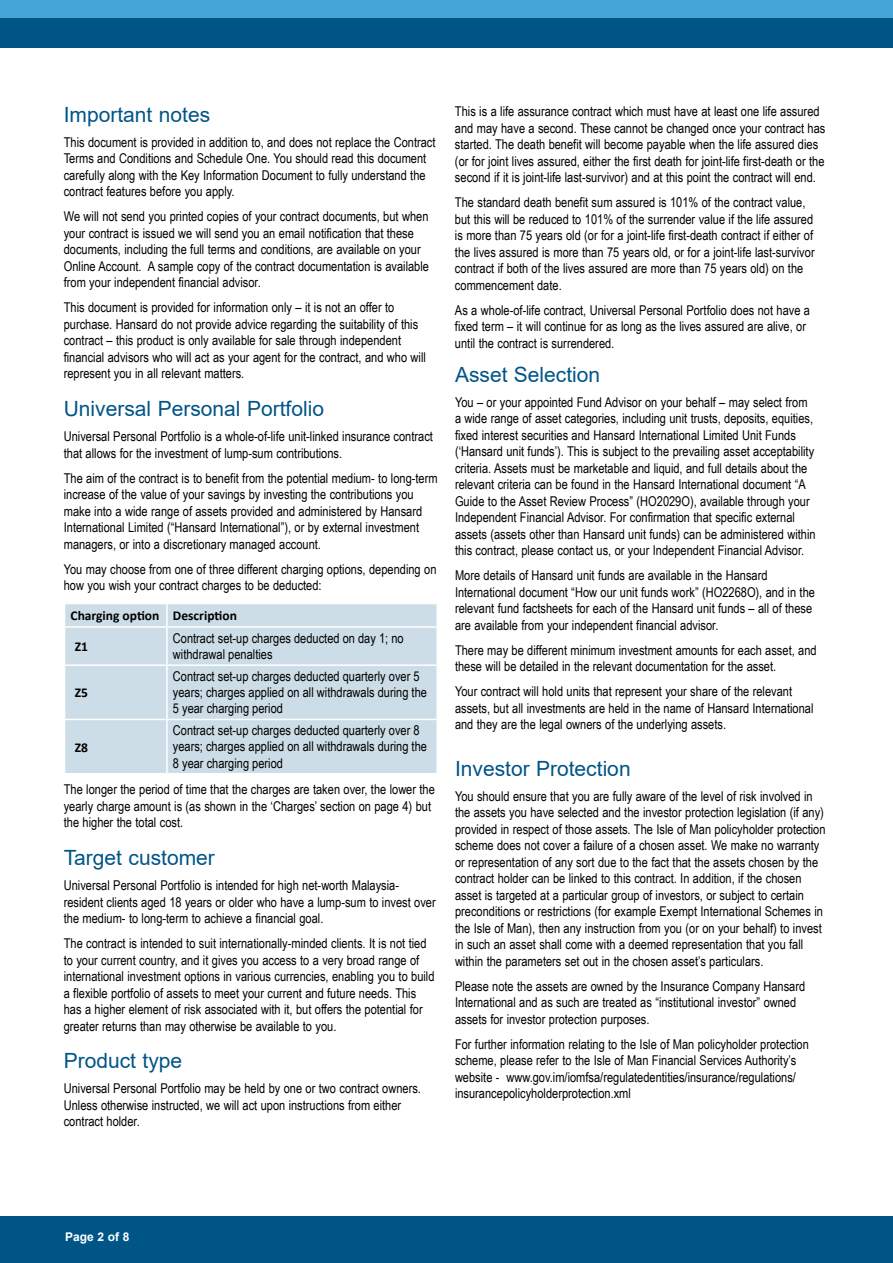
<style>
.page{position:relative;width:893px;height:1263px;background:#fff}
.page>*{position:absolute;margin:0;border:0;box-sizing:border-box;transform-origin:0 0}
.t1{font:21px "Arial";color:#005587}
.t2{font:13.5px/16.5px "Arial Narrow";color:#000}
.t3{font:700 13.5px "Calibri";color:#000}
.t4{font:700 12px "Arial";color:#fff}
</style>
<div class="page">
<div style="left:0;top:1216px;width:893px;height:47px;background:#005587"></div>
<div style="left:0;top:0;width:893px;height:33px;background:#44a5d8"></div>
<div style="left:0;top:19px;width:893px;height:29px;background:#005587"></div>
<div style="left:65px;top:604px;width:371px;height:169px;background:#ccdde7"></div>
<hr style="left:166px;top:604px;width:2px;height:22px;background:#fff">
<hr style="left:64px;top:626px;width:103px;height:2px;background:#fff">
<hr style="left:167px;top:626px;width:271px;height:2px;background:#fff">
<hr style="left:166px;top:628px;width:2px;height:36px;background:#fff">
<hr style="left:64px;top:664px;width:103px;height:2px;background:#fff">
<hr style="left:167px;top:664px;width:271px;height:2px;background:#fff">
<hr style="left:166px;top:666px;width:2px;height:53px;background:#fff">
<hr style="left:64px;top:719px;width:103px;height:1px;background:#fff">
<hr style="left:167px;top:719px;width:271px;height:1px;background:#fff">
<hr style="left:166px;top:720px;width:2px;height:53px;background:#fff">
<h1 class="t1" style="left:64px;top:100px;width:148px">Important notes</h1>
<p class="t2" style="left:64px;top:133px;width:373px">This document is provided in addition to, and does not replace the Contract Terms and Conditions and Schedule One. You should read this document carefully along with the Key Information Document to fully understand the contract features before you apply.</p>
<p class="t2" style="left:64px;top:208px;width:367px">We will not send you printed copies of your contract documents, but when your contract is issued we will send you an email notification that these documents, including the full terms and conditions, are available on your Online Account. A sample copy of the contract documentation is available from your independent financial advisor.</p>
<p class="t2" style="left:64px;top:299px;width:364px">This document is provided for information only – it is not an offer to purchase. Hansard do not provide advice regarding the suitability of this contract – this product is only available for sale through independent financial advisors who will act as your agent for the contract, and who will represent you in all relevant matters.</p>
<h1 class="t1" style="left:64px;top:394px;width:262px">Universal Personal Portfolio</h1>
<p class="t2" style="left:64px;top:428px;width:371px">Universal Personal Portfolio is a whole-of-life unit-linked insurance contract that allows for the investment of lump-sum contributions.</p>
<p class="t2" style="left:64px;top:469px;width:375px">The aim of the contract is to benefit from the potential medium- to long-term increase of the value of your savings by investing the contributions you make into a wide range of assets provided and administered by Hansard International Limited (“Hansard International”), or by external investment managers, or into a discretionary managed account.</p>
<p class="t2" style="left:64px;top:560px;width:374px">You may choose from one of three different charging options, depending on how you wish your contract charges to be deducted:</p>
<p class="t3" style="left:71px;top:606px;width:168px">Charging option Description</p>
<p class="t3" style="left:75px;top:637px;width:15px">Z1</p>
<p class="t2" style="left:173px;top:629px;width:232px">Contract set-up charges deducted on day 1; no withdrawal penalties</p>
<p class="t3" style="left:75px;top:683px;width:15px">Z5</p>
<p class="t2" style="left:173px;top:668px;width:256px">Contract set-up charges deducted quarterly over 5 years; charges applied on all withdrawals during the<br>5 year charging period</p>
<p class="t3" style="left:75px;top:737px;width:15px">Z8</p>
<p class="t2" style="left:173px;top:722px;width:256px">Contract set-up charges deducted quarterly over 8 years; charges applied on all withdrawals during the<br>8 year charging period</p>
<p class="t2" style="left:64px;top:781px;width:373px">The longer the period of time that the charges are taken over, the lower the yearly charge amount is (as shown in the ‘Charges’ section on page 4) but the higher the total cost.</p>
<h1 class="t1" style="left:64px;top:843px;width:153px">Target customer</h1>
<p class="t2" style="left:64px;top:876px;width:373px">Universal Personal Portfolio is intended for high net-worth Malaysia&shy;resident clients aged 18 years or older who have a lump-sum to invest over the medium- to long-term to achieve a financial goal.</p>
<p class="t2" style="left:64px;top:934px;width:372px">The contract is intended to suit internationally-minded clients. It is not tied to your current country, and it gives you access to a very broad range of international investment options in various currencies, enabling you to build a flexible portfolio of assets to meet your current and future needs. This has a higher element of risk associated with it, but offers the potential for greater returns than may otherwise be available to you.</p>
<h1 class="t1" style="left:64px;top:1046px;width:120px">Product type</h1>
<p class="t2" style="left:64px;top:1080px;width:359px">Universal Personal Portfolio may be held by one or two contract owners.<br>Unless otherwise instructed, we will act upon instructions from either contract holder.</p>
<p class="t2" style="left:455px;top:103px;width:372px">This is a life assurance contract which must have at least one life assured and may have a second. These cannot be changed once your contract has started. The death benefit will become payable when the life assured dies (or for joint lives assured, either the first death for joint-life first-death or the second if it is joint-life last-survivor) and at this point the contract will end.</p>
<p class="t2" style="left:455px;top:194px;width:361px">The standard death benefit sum assured is 101% of the contract value, but this will be reduced to 101% of the surrender value if the life assured is more than 75 years old (or for a joint-life first-death contract if either of the lives assured is more than 75 years old, or for a joint-life last-survivor contract if both of the lives assured are more than 75 years old) on the commencement date.</p>
<p class="t2" style="left:455px;top:301px;width:357px">As a whole-of-life contract, Universal Personal Portfolio does not have a fixed term – it will continue for as long as the lives assured are alive, or until the contract is surrendered.</p>
<h1 class="t1" style="left:455px;top:360px;width:147px">Asset Selection</h1>
<p class="t2" style="left:455px;top:393px;width:362px">You – or your appointed Fund Advisor on your behalf – may select from a wide range of asset categories, including unit trusts, deposits, equities, fixed interest securities and Hansard International Limited Unit Funds (‘Hansard unit funds’). This is subject to the prevailing asset acceptability criteria. Assets must be marketable and liquid, and full details about the relevant criteria can be found in the Hansard International document “A Guide to the Asset Review Process” (HO2029O), available through your Independent Financial Advisor. For confirmation that specific external assets (assets other than Hansard unit funds) can be administered within this contract, please contact us, or your Independent Financial Advisor.</p>
<p class="t2" style="left:455px;top:567px;width:361px">More details of Hansard unit funds are available in the Hansard International document “How our unit funds work” (HO2268O), and in the relevant fund factsheets for each of the Hansard unit funds – all of these are available from your independent financial advisor.</p>
<p class="t2" style="left:455px;top:641px;width:363px">There may be different minimum investment amounts for each asset, and these will be detailed in the relevant documentation for the asset.</p>
<p class="t2" style="left:455px;top:683px;width:360px">Your contract will hold units that represent your share of the relevant assets, but all investments are held in the name of Hansard International and they are the legal owners of the underlying assets.</p>
<h1 class="t1" style="left:455px;top:754px;width:177px">Investor Protection</h1>
<p class="t2" style="left:455px;top:787px;width:372px">You should ensure that you are fully aware of the level of risk involved in the assets you have selected and the investor protection legislation (if any) provided in respect of those assets. The Isle of Man policyholder protection scheme does not cover a failure of a chosen asset. We make no warranty or representation of any sort due to the fact that the assets chosen by the contract holder can be linked to this contract. In addition, if the chosen asset is targeted at a particular group of investors, or subject to certain preconditions or restrictions (for example Exempt International Schemes in the Isle of Man), then any instruction from you (or on your behalf) to invest in such an asset shall come with a deemed representation that you fall within the parameters set out in the chosen asset’s particulars.</p>
<p class="t2" style="left:455px;top:977px;width:352px">Please note the assets are owned by the Insurance Company Hansard<br>International and as such are treated as “institutional investor” owned assets for investor protection purposes.</p>
<p class="t2" style="left:455px;top:1035px;width:355px">For further information relating to the Isle of Man policyholder protection scheme, please refer to the Isle of Man Financial Services Authority’s website - www.gov.im/iomfsa/regulatedentities/insurance/regulations/ insurancepolicyholderprotection.xml</p>
<p class="t4" style="left:65px;top:1228px;width:66px">Page 2 of 8</p>
</div>
